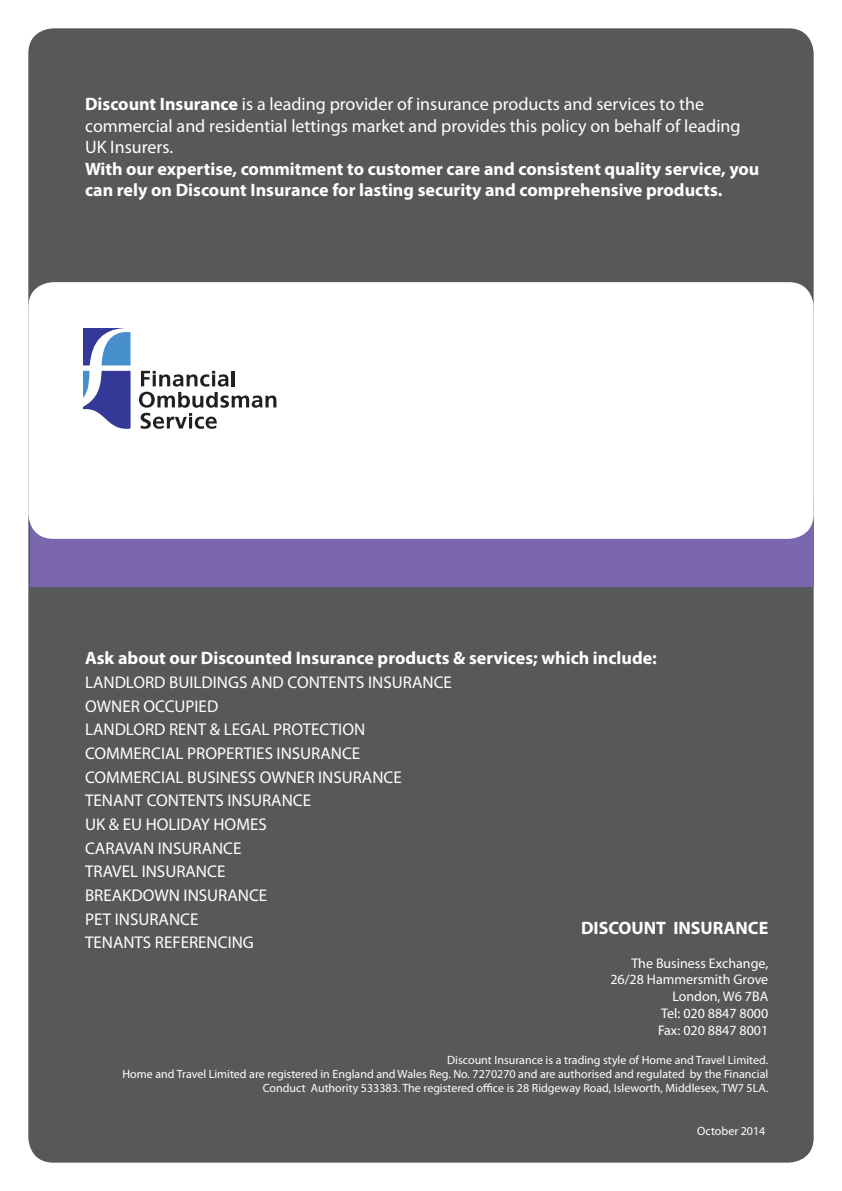
<style>
.page{position:relative;width:842px;height:1191px;background:#fff}
.page>*{position:absolute;margin:0;border:0;box-sizing:border-box;transform-origin:0 0}
.t1{font:700 18px "Myriad Pro";color:#fff}
.t2{font:18px/21.6px "Myriad Pro";color:#fff}
.t3{font:17px "Myriad Pro";color:#fff}
.t4{font:14px "Myriad Pro";color:#fff}
.t5{font:12px/14.4px "Myriad Pro";color:#fff;text-align:right}
.s1{font-weight:700}
</style>
<div class="page">
<div style="left:29px;top:29px;width:784px;height:1132px;background:#57585a;border-radius:24px"></div>
<div style="left:30px;top:500px;width:784px;height:86px;background:#7a67ae"></div>
<div style="left:29px;top:283px;width:784px;height:255px;background:#fff;border-radius:24px"></div>
<div style="left:28px;top:282px;width:786px;height:257px;border:2px solid #fff;border-radius:24px"></div>
<svg style="left:83px;top:371px;width:48px;height:58px"></svg>
<svg style="left:83px;top:328px;width:48px;height:37px"></svg>
<svg style="left:141px;top:371px;width:88px;height:15px"></svg>
<hr style="left:232px;top:371px;width:3px;height:15px;background:#231f20">
<svg style="left:139px;top:392px;width:137px;height:37px"></svg>
<p class="t2" style="left:85px;top:93px;width:657px"><span class="s1">Discount Insurance</span> is a leading provider of insurance products and services to the commercial and residential lettings market and provides this policy on behalf of leading<br>UK Insurers.</p>
<p class="t1" style="left:85px;top:157px;width:676px">With our expertise, commitment to customer care and consistent quality service, you</p>
<p class="t1" style="left:85px;top:178px;width:639px">can rely on Discount Insurance for lasting security and comprehensive products.</p>
<p class="t1" style="left:85px;top:646px;width:573px">Ask about our Discounted Insurance products &amp; services; which include:</p>
<p class="t3" style="left:85px;top:671px;width:368px">LANDLORD BUILDINGS AND CONTENTS INSURANCE</p>
<p class="t3" style="left:85px;top:695px;width:135px">OWNER OCCUPIED</p>
<p class="t3" style="left:85px;top:719px;width:282px">LANDLORD RENT &amp; LEGAL PROTECTION</p>
<p class="t3" style="left:85px;top:742px;width:277px">COMMERCIAL PROPERTIES INSURANCE</p>
<p class="t3" style="left:85px;top:766px;width:318px">COMMERCIAL BUSINESS OWNER INSURANCE</p>
<p class="t3" style="left:85px;top:790px;width:228px">TENANT CONTENTS INSURANCE</p>
<p class="t3" style="left:85px;top:813px;width:183px">UK &amp; EU HOLIDAY HOMES</p>
<p class="t3" style="left:85px;top:837px;width:158px">CARAVAN INSURANCE</p>
<p class="t3" style="left:85px;top:861px;width:142px">TRAVEL INSURANCE</p>
<p class="t3" style="left:85px;top:885px;width:184px">BREAKDOWN INSURANCE</p>
<p class="t3" style="left:85px;top:908px;width:115px">PET INSURANCE</p>
<p class="t3" style="left:85px;top:932px;width:170px">TENANTS REFERENCING</p>
<p class="t1" style="left:581px;top:916px;width:189px">DISCOUNT INSURANCE</p>
<p class="t4" style="left:631px;top:954px;width:138px">The Business Exchange,</p>
<p class="t4" style="left:610px;top:971px;width:159px">26/28 Hammersmith Grove</p>
<p class="t4" style="left:672px;top:988px;width:97px">London, W6 7BA</p>
<p class="t4" style="left:661px;top:1004px;width:109px">Tel: 020 8847 8000</p>
<p class="t4" style="left:658px;top:1021px;width:112px">Fax: 020 8847 8001</p>
<p class="t5" style="left:447px;top:1052px;width:322px">Discount Insurance is a trading style of Home and Travel Limited.</p>
<p class="t5" style="left:122px;top:1066px;width:647px">Home and Travel Limited are registered in England and Wales Reg. No. 7270270 and are authorised and regulated by the Financial<br>Conduct Authority 533383. The registered office is 28 Ridgeway Road, Isleworth, Middlesex, TW7 5LA.</p>
<p class="t5" style="left:697px;top:1123px;width:70px">October 2014</p>
</div>
